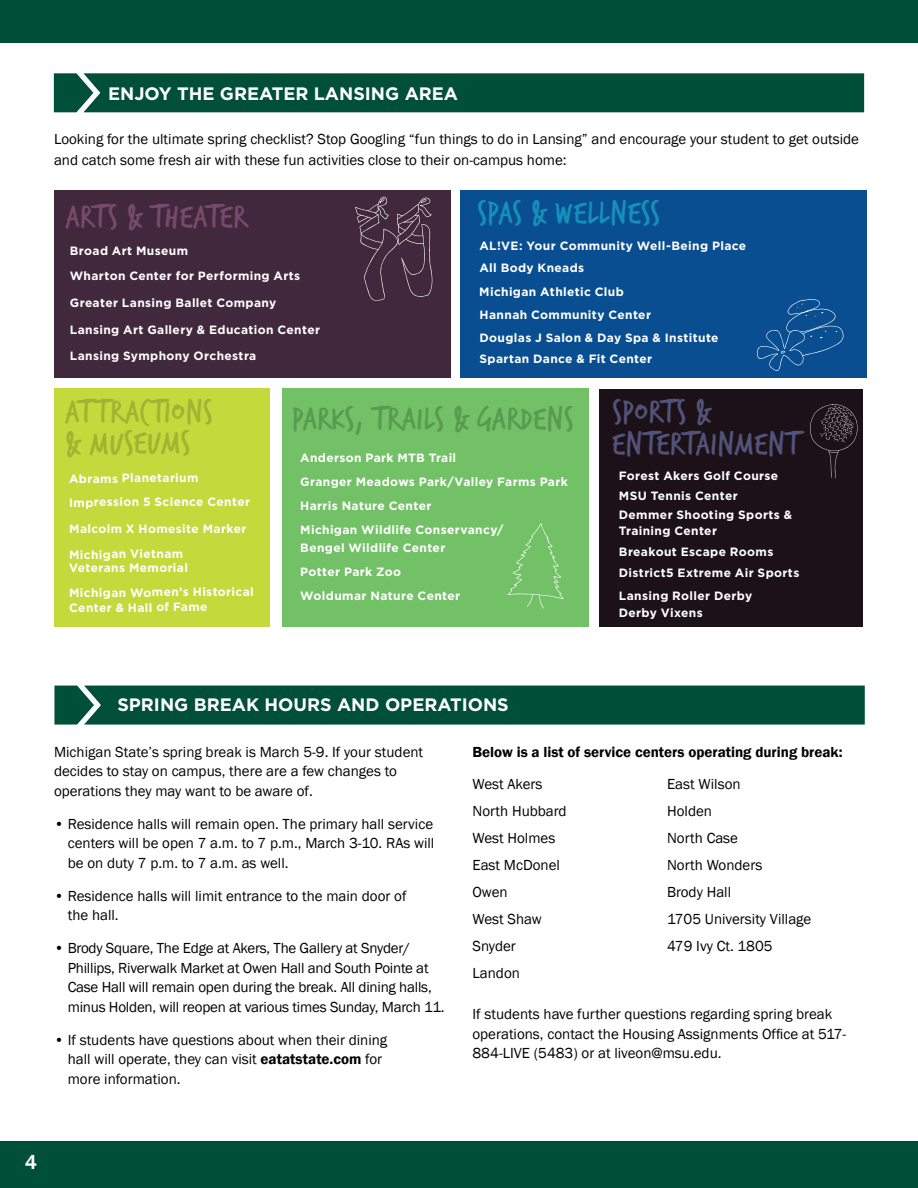
<style>
.page{position:relative;width:918px;height:1188px;background:#fff}
.page>*{position:absolute;margin:0;border:0;box-sizing:border-box;transform-origin:0 0}
.t1{font:34.5px/31.5px "Trash Hand";letter-spacing:.025em;color:#52537a}
.t2{font:34.5px "Trash Hand";letter-spacing:.03em;color:#599a51}
.t3{font:34.5px/31.5px "Trash Hand";letter-spacing:.03em;color:#a0b431}
.t4{font:34.5px "Trash Hand";letter-spacing:.01em;color:#1591b9}
.t5{font:34.5px "Trash Hand";letter-spacing:.025em;color:#764a6b}
.t6{font:500 21px "Franklin Gothic";color:#fff}
.t7{font:700 18px "Gotham";color:#fff}
.t8{font:15px/27px "Franklin Gothic";color:#000}
.t9{font:600 15px "Franklin Gothic";color:#000}
.t10{font:700 12px/24px "Gotham";letter-spacing:.03em;color:#fff}
.s1{font-weight:600}
</style>
<div class="page">
<div style="left:0;top:0;width:918px;height:43px;background:#004f39"></div>
<div style="left:0;top:1142px;width:918px;height:46px;background:#004f39"></div>
<div style="left:54px;top:388px;width:216px;height:239px;background:#c3d93c"></div>
<div style="left:54px;top:686px;width:811px;height:39px;background:#004f39"></div>
<div style="left:54px;top:73px;width:810px;height:39px;background:#004f39"></div>
<div style="left:54px;top:190px;width:396px;height:188px;background:#42283c"></div>
<div style="left:460px;top:190px;width:406px;height:188px;background:#084e91"></div>
<div style="left:599px;top:389px;width:264px;height:237px;background:#1d1118"></div>
<div style="left:282px;top:388px;width:306px;height:238px;background:#73c167"></div>
<svg style="left:355px;top:196px;width:78px;height:105px"></svg>
<svg style="left:508px;top:523px;width:56px;height:86px"></svg>
<svg style="left:810px;top:404px;width:48px;height:74px"></svg>
<svg style="left:757px;top:299px;width:87px;height:72px"></svg>
<p class="t7" style="left:108px;top:82px;width:352px">ENJOY THE GREATER LANSING AREA</p>
<p class="t8" style="left:54px;top:129px;width:807px;line-height:21px">Looking for the ultimate spring checklist? Stop Googling “fun things to do in Lansing” and encourage your student to get outside and catch some fresh air with these fun activities close to their on-campus home:</p>
<h1 class="t5" style="left:66px;top:200px;width:182px">ARTS &amp; THEATER</h1>
<h1 class="t4" style="left:477px;top:196px;width:184px">SPAS &amp; WELLNESS</h1>
<p class="t10" style="left:480px;top:234px;width:268px;line-height:22.6px">AL!VE: Your Community Well-Being Place<br>All Body Kneads</p>
<p class="t10" style="left:480px;top:303px;width:241px;line-height:23px">Hannah Community Center<br>Douglas J Salon &amp; Day Spa &amp; Institute</p>
<p class="t10" style="left:480px;top:347px;width:174px">Spartan Dance &amp; Fit Center</p>
<h1 class="t1" style="left:612px;top:398px;width:188px">SPORTS &amp;<br>ENTERTAINMENT</h1>
<p class="t10" style="left:70px;top:238px;width:120px">Broad Art Museum</p>
<p class="t10" style="left:70px;top:264px;width:232px">Wharton Center for Performing Arts</p>
<p class="t10" style="left:479px;top:279px;width:146px">Michigan Athletic Club</p>
<p class="t10" style="left:70px;top:290px;width:208px">Greater Lansing Ballet Company</p>
<p class="t10" style="left:70px;top:318px;width:252px">Lansing Art Gallery &amp; Education Center</p>
<p class="t10" style="left:70px;top:344px;width:188px">Lansing Symphony Orchestra</p>
<h1 class="t3" style="left:65px;top:397px;width:149px">ATTRACTIONS &amp; MUSEUMS</h1>
<p class="t10" style="left:69px;top:466px;width:183px">Abrams Planetarium<br>Impression 5 Science Center</p>
<p class="t10" style="left:69px;top:516px;width:179px;line-height:25.3px">Malcolm X Homesite Marker<br>Michigan Vietnam</p>
<p class="t10" style="left:69px;top:555px;width:186px;line-height:24.5px">Veterans Memorial<br>Michigan Women’s Historical</p>
<p class="t10" style="left:69px;top:595px;width:140px">Center &amp; Hall of Fame</p>
<h1 class="t2" style="left:292px;top:401px;width:283px">PARKS, TRAILS &amp; GARDENS</h1>
<p class="t10" style="left:300px;top:446px;width:269px">Anderson Park MTB Trail<br>Granger Meadows Park/Valley Farms Park<br>Harris Nature Center<br>Michigan Wildlife Conservancy/</p>
<p class="t10" style="left:300px;top:536px;width:161px">Bengel Wildlife Center<br>Potter Park Zoo<br>Woldumar Nature Center</p>
<p class="t10" style="left:619px;top:463px;width:161px">Forest Akers Golf Course</p>
<p class="t10" style="left:619px;top:483px;width:120px">MSU Tennis Center</p>
<p class="t10" style="left:619px;top:506px;width:175px;line-height:16.5px">Demmer Shooting Sports &amp;<br>Training Center</p>
<p class="t10" style="left:619px;top:561px;width:182px">District5 Extreme Air Sports</p>
<p class="t10" style="left:619px;top:539px;width:156px">Breakout Escape Rooms</p>
<p class="t10" style="left:619px;top:588px;width:135px;line-height:16.5px">Lansing Roller Derby<br>Derby Vixens</p>
<p class="t7" style="left:117px;top:693px;width:393px">SPRING BREAK HOURS AND OPERATIONS</p>
<p class="t8" style="left:54px;top:742px;width:371px;line-height:19.5px">Michigan State’s spring break is March 5-9. If your student decides to stay on campus, there are a few changes to operations they may want to be aware of.</p>
<p class="t8" style="left:68px;top:814px;width:368px;line-height:19.5px;text-align:justify;text-indent:-14px">• Residence halls will remain open. The primary hall service centers will be open 7 a.m. to 7 p.m., March 3-10. RAs will be on duty 7 p.m. to 7 a.m. as well.</p>
<p class="t8" style="left:68px;top:886px;width:340px;line-height:19.5px;text-indent:-14px">• Residence halls will limit entrance to the main door of the hall.</p>
<p class="t8" style="left:68px;top:939px;width:378px;line-height:19.5px;text-indent:-14px">• Brody Square, The Edge at Akers, The Gallery at Snyder/ Phillips, Riverwalk Market at Owen Hall and South Pointe at Case Hall will remain open during the break. All dining halls, minus Holden, will reopen at various times Sunday, March 11.</p>
<p class="t8" style="left:68px;top:1030px;width:321px;line-height:19.5px;text-indent:-14px">• If students have questions about when their dining hall will operate, they can visit <span class="s1">eatatstate.com</span> for more information.</p>
<p class="t9" style="left:472px;top:742px;width:372px">Below is a list of service centers operating during break:</p>
<p class="t8" style="left:472px;top:771px;width:96px">West Akers<br>North Hubbard<br>West Holmes<br>East McDonel<br>Owen<br>West Shaw<br>Snyder<br>Landon</p>
<p class="t8" style="left:667px;top:771px;width:146px">East Wilson<br>Holden<br>North Case<br>North Wonders<br>Brody Hall<br>1705 University Village<br>479 Ivy Ct. 1805</p>
<p class="t8" style="left:472px;top:1005px;width:375px;line-height:19.5px">If students have further questions regarding spring break operations, contact the Housing Assignments Office at 517-<br>884-LIVE (5483) or at liveon@msu.edu.</p>
<h2 class="t6" style="left:25px;top:1149px;width:14px">4</h2>
</div>
